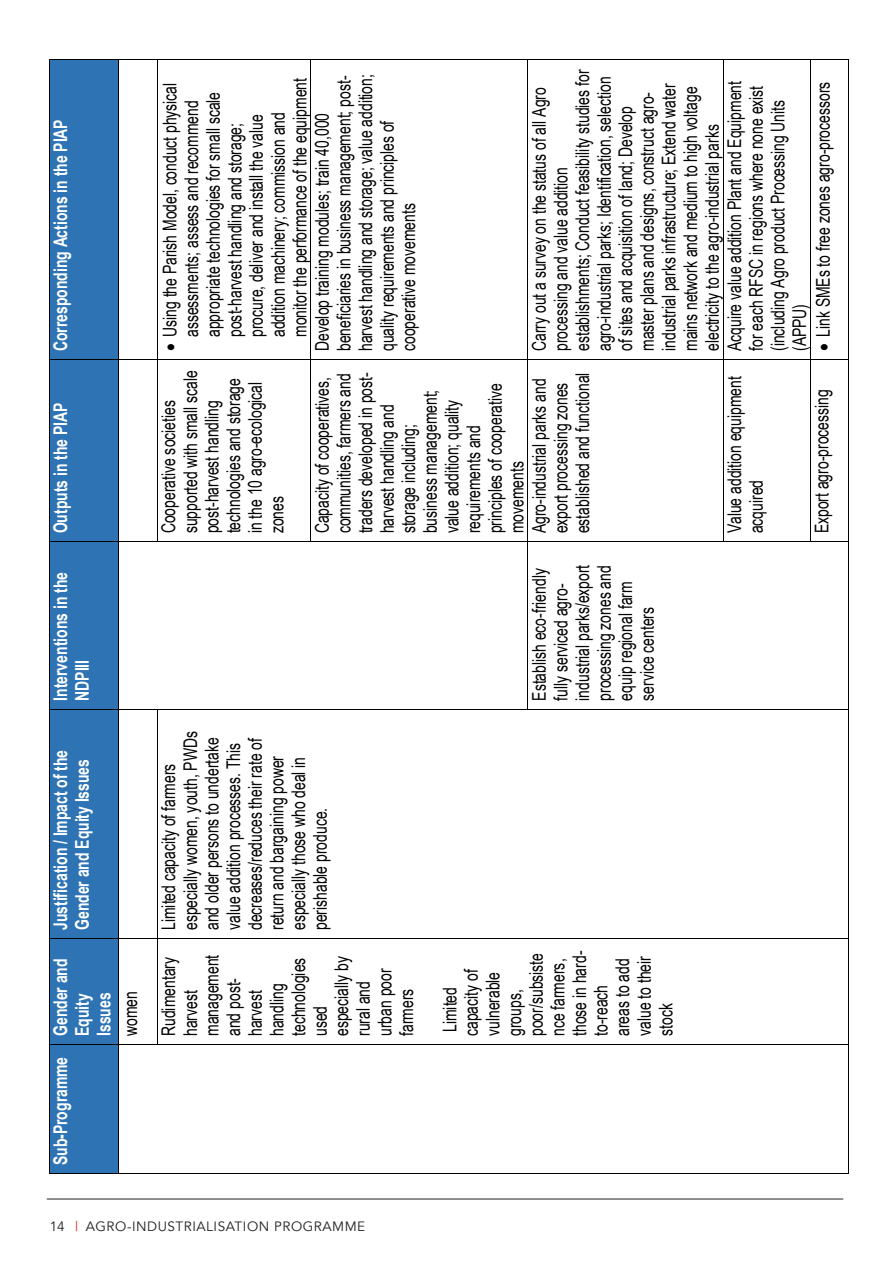
<style>
.page{position:relative;width:893px;height:1263px;background:#fff}
.page>*{position:absolute;margin:0;border:0;box-sizing:border-box;transform-origin:0 0}
.t1{font:18.9px/21.6px "Arial Narrow";color:#000;scale:.9 1}
.t2{font:700 18.9px/21.8px "Arial Narrow";color:#fff;scale:.9 1}
.t3{font:13.5px "Avenir";letter-spacing:.04em;color:#231f20}
.s1{color:#ee1d23}
</style>
<div class="page">
<hr style="left:47px;top:1199px;width:796px;height:1px;background:#231f20">
<div style="left:49px;top:1045px;width:70px;height:128px;background:#2e74b5"></div>
<div style="left:49px;top:939px;width:70px;height:105px;background:#2e74b5"></div>
<div style="left:49px;top:709px;width:70px;height:229px;background:#2e74b5"></div>
<div style="left:49px;top:542px;width:70px;height:167px;background:#2e74b5"></div>
<div style="left:49px;top:360px;width:70px;height:181px;background:#2e74b5"></div>
<div style="left:49px;top:60px;width:70px;height:299px;background:#2e74b5"></div>
<hr style="left:49px;top:1045px;width:1px;height:128px;background:#000">
<hr style="left:49px;top:939px;width:1px;height:105px;background:#000">
<hr style="left:49px;top:709px;width:1px;height:229px;background:#000">
<hr style="left:49px;top:542px;width:1px;height:167px;background:#000">
<hr style="left:49px;top:360px;width:1px;height:181px;background:#000">
<hr style="left:49px;top:60px;width:1px;height:299px;background:#000">
<hr style="left:49px;top:1173px;width:70px;height:1px;background:#000">
<hr style="left:49px;top:1044px;width:70px;height:1px;background:#000">
<hr style="left:49px;top:938px;width:70px;height:1px;background:#000">
<hr style="left:49px;top:709px;width:70px;height:1px;background:#000">
<hr style="left:49px;top:541px;width:70px;height:1px;background:#000">
<hr style="left:49px;top:359px;width:70px;height:1px;background:#000">
<hr style="left:49px;top:60px;width:70px;height:1px;background:#000">
<hr style="left:119px;top:1045px;width:1px;height:128px;background:#000">
<hr style="left:119px;top:939px;width:1px;height:105px;background:#000">
<hr style="left:119px;top:709px;width:1px;height:229px;background:#000">
<hr style="left:119px;top:542px;width:1px;height:167px;background:#000">
<hr style="left:119px;top:360px;width:1px;height:181px;background:#000">
<hr style="left:119px;top:60px;width:1px;height:299px;background:#000">
<hr style="left:119px;top:1173px;width:38px;height:1px;background:#000">
<hr style="left:119px;top:1044px;width:38px;height:1px;background:#000">
<hr style="left:119px;top:938px;width:38px;height:1px;background:#000">
<hr style="left:119px;top:709px;width:38px;height:1px;background:#000">
<hr style="left:119px;top:541px;width:38px;height:1px;background:#000">
<hr style="left:119px;top:359px;width:38px;height:1px;background:#000">
<hr style="left:119px;top:60px;width:38px;height:1px;background:#000">
<hr style="left:157px;top:939px;width:1px;height:105px;background:#000">
<hr style="left:157px;top:709px;width:1px;height:229px;background:#000">
<hr style="left:157px;top:360px;width:1px;height:181px;background:#000">
<hr style="left:157px;top:60px;width:1px;height:299px;background:#000">
<hr style="left:158px;top:1173px;width:152px;height:1px;background:#000">
<hr style="left:158px;top:1044px;width:152px;height:1px;background:#000">
<hr style="left:158px;top:938px;width:152px;height:1px;background:#000">
<hr style="left:158px;top:709px;width:152px;height:1px;background:#000">
<hr style="left:158px;top:541px;width:152px;height:1px;background:#000">
<hr style="left:158px;top:359px;width:152px;height:1px;background:#000">
<hr style="left:158px;top:60px;width:152px;height:1px;background:#000">
<hr style="left:310px;top:360px;width:1px;height:181px;background:#000">
<hr style="left:310px;top:60px;width:1px;height:299px;background:#000">
<hr style="left:311px;top:1173px;width:216px;height:1px;background:#000">
<hr style="left:311px;top:1044px;width:216px;height:1px;background:#000">
<hr style="left:311px;top:938px;width:216px;height:1px;background:#000">
<hr style="left:311px;top:709px;width:216px;height:1px;background:#000">
<hr style="left:311px;top:541px;width:216px;height:1px;background:#000">
<hr style="left:311px;top:359px;width:216px;height:1px;background:#000">
<hr style="left:311px;top:60px;width:216px;height:1px;background:#000">
<hr style="left:527px;top:542px;width:1px;height:167px;background:#000">
<hr style="left:527px;top:360px;width:1px;height:181px;background:#000">
<hr style="left:527px;top:60px;width:1px;height:299px;background:#000">
<hr style="left:528px;top:1173px;width:195px;height:1px;background:#000">
<hr style="left:528px;top:1044px;width:195px;height:1px;background:#000">
<hr style="left:528px;top:938px;width:195px;height:1px;background:#000">
<hr style="left:528px;top:709px;width:195px;height:1px;background:#000">
<hr style="left:528px;top:541px;width:195px;height:1px;background:#000">
<hr style="left:528px;top:359px;width:195px;height:1px;background:#000">
<hr style="left:528px;top:60px;width:195px;height:1px;background:#000">
<hr style="left:723px;top:360px;width:1px;height:181px;background:#000">
<hr style="left:723px;top:60px;width:1px;height:299px;background:#000">
<hr style="left:724px;top:1173px;width:86px;height:1px;background:#000">
<hr style="left:724px;top:1044px;width:86px;height:1px;background:#000">
<hr style="left:724px;top:938px;width:86px;height:1px;background:#000">
<hr style="left:724px;top:709px;width:86px;height:1px;background:#000">
<hr style="left:724px;top:541px;width:86px;height:1px;background:#000">
<hr style="left:724px;top:359px;width:86px;height:1px;background:#000">
<hr style="left:724px;top:60px;width:86px;height:1px;background:#000">
<hr style="left:810px;top:360px;width:1px;height:181px;background:#000">
<hr style="left:810px;top:60px;width:1px;height:299px;background:#000">
<hr style="left:811px;top:1173px;width:37px;height:1px;background:#000">
<hr style="left:848px;top:1045px;width:1px;height:128px;background:#000">
<hr style="left:811px;top:1044px;width:37px;height:1px;background:#000">
<hr style="left:848px;top:939px;width:1px;height:105px;background:#000">
<hr style="left:811px;top:938px;width:37px;height:1px;background:#000">
<hr style="left:848px;top:709px;width:1px;height:229px;background:#000">
<hr style="left:811px;top:709px;width:37px;height:1px;background:#000">
<hr style="left:848px;top:542px;width:1px;height:167px;background:#000">
<hr style="left:811px;top:541px;width:37px;height:1px;background:#000">
<hr style="left:848px;top:360px;width:1px;height:181px;background:#000">
<hr style="left:811px;top:359px;width:37px;height:1px;background:#000">
<hr style="left:848px;top:60px;width:1px;height:299px;background:#000">
<hr style="left:811px;top:60px;width:37px;height:1px;background:#000">
<p class="t2" style="left:49px;top:351px;width:259px;rotate:-90deg">Corresponding Actions in the PIAP</p>
<p class="t2" style="left:49px;top:533px;width:147px;rotate:-90deg">Outputs in the PIAP</p>
<p class="t2" style="left:49px;top:701px;width:144px;rotate:-90deg">Interventions in the<br>NDPIII</p>
<p class="t2" style="left:49px;top:930px;width:202px;rotate:-90deg">Justification / Impact of the<br>Gender and Equity Issues</p>
<p class="t2" style="left:49px;top:1036px;width:88px;text-indent:-129px;rotate:-90deg">Sub-Programme Gender and<br>Equity<br>Issues</p>
<p class="t1" style="left:311px;top:351px;width:309px;rotate:-90deg">Develop training modules; train 40,000 beneficiaries in business management; post&shy;harvest handling and storage; value addition; quality requirements and principles of cooperative movements</p>
<p class="t1" style="left:158px;top:337px;width:289px;text-indent:-14px;rotate:-90deg">• Using the Parish Model, conduct physical assessments; assess and recommend appropriate technologies for small scale post-harvest handling and storage; procure, deliver and install the value addition machinery; commission and monitor the performance of the equipment</p>
<p class="t1" style="left:157px;top:533px;width:183px;rotate:-90deg">Cooperative societies supported with small scale post-harvest handling technologies and storage in the 10 agro-ecological zones</p>
<p class="t1" style="left:311px;top:533px;width:180px;rotate:-90deg">Capacity of cooperatives, communities, farmers and traders developed in post&shy;harvest handling and storage including; business management; value addition; quality requirements and principles of cooperative movements</p>
<p class="t1" style="left:528px;top:351px;width:314px;rotate:-90deg">Carry out a survey on the status of all Agro processing and value addition establishments; Conduct feasibility studies for agro-industrial parks; Identification, selection of sites and acquisition of land; Develop master plans and designs, construct agro&shy;industrial parks infrastructure; Extend water mains network and medium to high voltage electricity to the agro-industrial parks</p>
<p class="t1" style="left:723px;top:351px;width:301px;rotate:-90deg">Acquire value addition Plant and Equipment for each RFSC in regions where none exist (including Agro product Processing Units (APPU)</p>
<p class="t1" style="left:812px;top:351px;width:301px;rotate:-90deg">• Link SMEs to free zones agro-processors</p>
<p class="t1" style="left:528px;top:533px;width:180px;rotate:-90deg">Agro-industrial parks and export processing zones established and functional</p>
<p class="t1" style="left:723px;top:533px;width:176px;rotate:-90deg">Value addition equipment acquired</p>
<p class="t1" style="left:810px;top:533px;width:161px;rotate:-90deg">Export agro-processing</p>
<p class="t1" style="left:528px;top:701px;width:153px;rotate:-90deg">Establish eco-friendly fully serviced agro&shy;industrial parks/export processing zones and equip regional farm service centers</p>
<p class="t1" style="left:157px;top:930px;width:222px;rotate:-90deg">Limited capacity of farmers especially women, youth, PWDs and older persons to undertake value addition processes. This decreases/reduces their rate of return and bargaining power especially those who deal in perishable produce.</p>
<p class="t1" style="left:111px;top:1036px;width:89px;line-height:38.2px;rotate:-90deg">women<br>Rudimentary</p>
<p class="t1" style="left:179px;top:1036px;width:92px;rotate:-90deg">harvest management and post&shy;harvest handling technologies used especially by rural and urban poor farmers</p>
<p class="t1" style="left:438px;top:1036px;width:96px;rotate:-90deg">Limited capacity of vulnerable groups, poor/subsiste nce farmers, those in hard&shy;to-reach areas to add value to their stock</p>
<p class="t3" style="left:50px;top:1219px;width:317px">14 <span class="s1">|</span> AGRO-INDUSTRIALISATION PROGRAMME</p>
</div>
